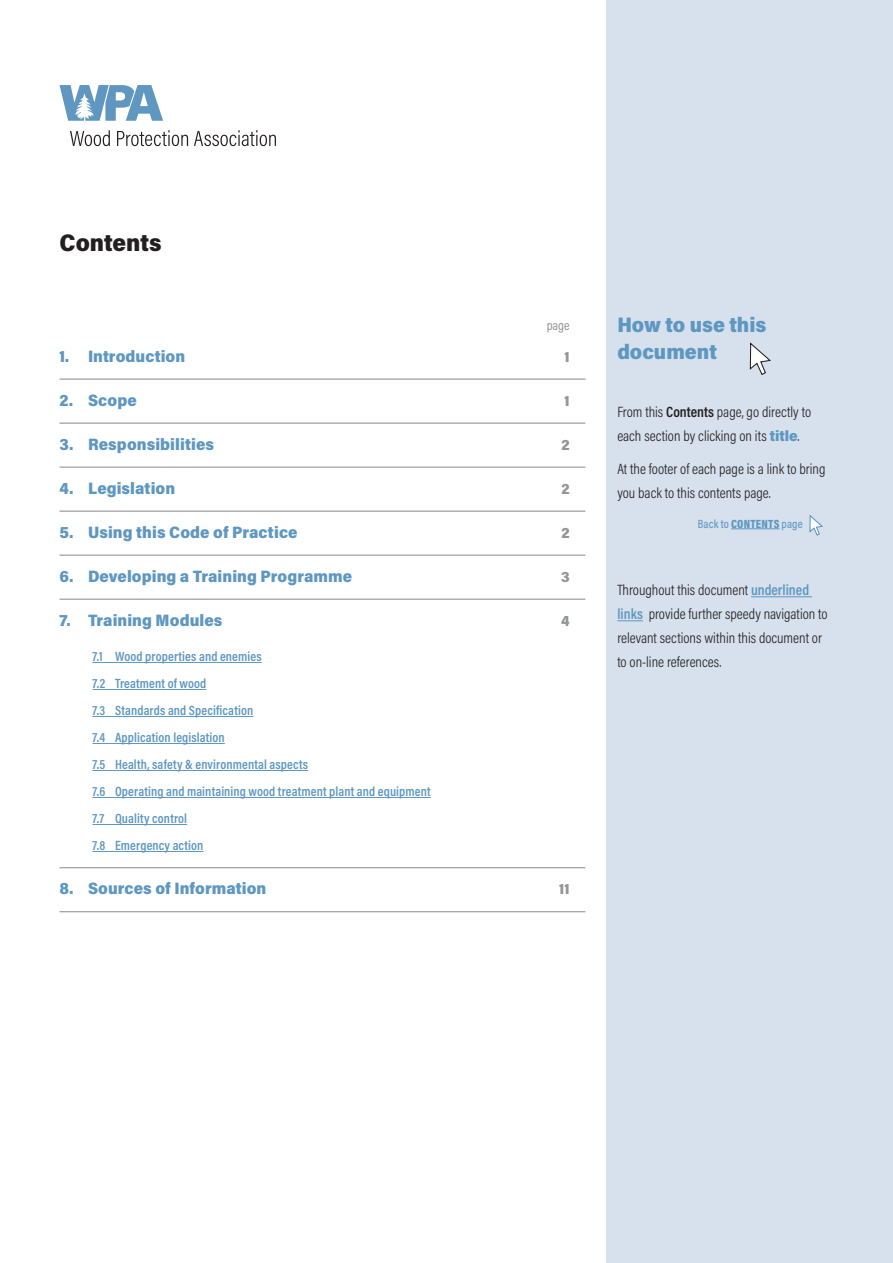
<style>
.page{position:relative;width:893px;height:1263px;background:#fff}
.page>*{position:absolute;margin:0;border:0;box-sizing:border-box;transform-origin:0 0}
.t1{font:900 24px "Acumin Pro Semi Cond";color:#231f20}
.t2{font:900 21px/27px "Acumin Pro Semi Cond";color:#5e97c1}
.t3{font:900 16.5px "Acumin Pro Semi Cond";letter-spacing:.005em;color:#5e97c1}
.t4{font:300 15px/24px "Acumin Pro Cond";color:#231f20}
.t5{font:900 15px "Acumin Pro Semi Cond";color:#939598}
.t6{font:600 13.5px/27px "Acumin Pro Cond";letter-spacing:.01em;color:#5e97c1}
.t7{font:13.5px "Acumin Pro Cond";color:#939598}
.t8{font:500 12px "Acumin Pro Cond";letter-spacing:.01em;color:#5e97c1}
.s1{font-weight:600}
.s2{font-family:"Acumin Pro Semi Cond";font-weight:900;color:#5e97c1}
.s3{font-weight:900}
.s4{font-weight:600;color:#5e97c1}
</style>
<div class="page">
<svg style="left:70px;top:130px;width:40px;height:16px"></svg>
<svg style="left:117px;top:130px;width:71px;height:16px"></svg>
<svg style="left:194px;top:130px;width:82px;height:16px"></svg>
<svg style="left:60px;top:85px;width:103px;height:36px"></svg>
<hr style="left:60px;top:379px;width:525px;height:1px;background:#939598">
<hr style="left:60px;top:423px;width:525px;height:1px;background:#939598">
<hr style="left:60px;top:467px;width:525px;height:1px;background:#939598">
<hr style="left:60px;top:511px;width:525px;height:1px;background:#939598">
<hr style="left:60px;top:555px;width:525px;height:1px;background:#939598">
<hr style="left:60px;top:599px;width:525px;height:1px;background:#939598">
<hr style="left:93px;top:662px;width:169px;height:1px;background:#5e97c1">
<hr style="left:93px;top:689px;width:113px;height:1px;background:#5e97c1">
<hr style="left:93px;top:716px;width:160px;height:1px;background:#5e97c1">
<hr style="left:93px;top:743px;width:132px;height:1px;background:#5e97c1">
<hr style="left:93px;top:770px;width:215px;height:1px;background:#5e97c1">
<hr style="left:93px;top:797px;width:338px;height:1px;background:#5e97c1">
<hr style="left:93px;top:824px;width:94px;height:1px;background:#5e97c1">
<hr style="left:60px;top:867px;width:525px;height:1px;background:#939598">
<hr style="left:93px;top:851px;width:110px;height:1px;background:#5e97c1">
<hr style="left:60px;top:911px;width:525px;height:1px;background:#939598">
<div style="left:607px;top:0;width:286px;height:1263px;background:#d6e1ed"></div>
<hr style="left:751px;top:596px;width:61px;height:1px;background:#5e97c1">
<svg style="left:617px;top:620px;width:26px;height:1px"></svg>
<svg style="left:749px;top:342px;width:22px;height:33px"></svg>
<svg style="left:809px;top:514px;width:14px;height:22px"></svg>
<hr style="left:731px;top:528px;width:49px;height:1px;background:#5e97c1">
<h1 class="t1" style="left:60px;top:226px;width:103px">Contents</h1>
<p class="t7" style="left:547px;top:317px;width:24px">page</p>
<p class="t3" style="left:60px;top:344px;width:127px">1. Introduction</p>
<p class="t5" style="left:564px;top:346px;width:7px">1</p>
<p class="t3" style="left:60px;top:388px;width:79px">2. Scope</p>
<p class="t5" style="left:564px;top:390px;width:7px">1</p>
<p class="t3" style="left:60px;top:432px;width:156px">3. Responsibilities</p>
<p class="t5" style="left:561px;top:434px;width:10px">2</p>
<p class="t3" style="left:60px;top:476px;width:117px">4. Legislation</p>
<p class="t5" style="left:561px;top:478px;width:10px">2</p>
<p class="t3" style="left:60px;top:520px;width:240px">5. Using this Code of Practice</p>
<p class="t5" style="left:561px;top:522px;width:10px">2</p>
<p class="t3" style="left:60px;top:564px;width:294px">6. Developing a Training Programme</p>
<p class="t5" style="left:561px;top:566px;width:10px">3</p>
<p class="t3" style="left:60px;top:608px;width:164px">7. Training Modules</p>
<p class="t5" style="left:561px;top:610px;width:10px">4</p>
<p class="t6" style="left:93px;top:643px;width:340px">7.1 Wood properties and enemies<br>7.2 Treatment of wood<br>7.3 Standards and Specification<br>7.4 Application legislation<br>7.5 Health, safety &amp; environmental aspects<br>7.6 Operating and maintaining wood treatment plant and equipment 7.7 Quality control<br>7.8 Emergency action</p>
<p class="t3" style="left:60px;top:877px;width:208px">8. Sources of Information</p>
<p class="t5" style="left:559px;top:878px;width:12px">11</p>
<h2 class="t2" style="left:617px;top:310px;width:151px">How to use this document</h2>
<p class="t4" style="left:617px;top:400px;width:195px">From this <span class="s1">Contents</span> page, go directly to each section by clicking on its <span class="s2">title</span>.</p>
<p class="t4" style="left:617px;top:456px;width:210px">At the footer of each page is a link to bring you back to this contents page.</p>
<p class="t8" style="left:698px;top:516px;width:106px">Back to <span class="s3">CONTENTS</span> page</p>
<p class="t4" style="left:617px;top:578px;width:212px">Throughout this document <span class="s4">underlined links</span> provide further speedy navigation to relevant sections within this document or to on-line references.</p>
</div>
